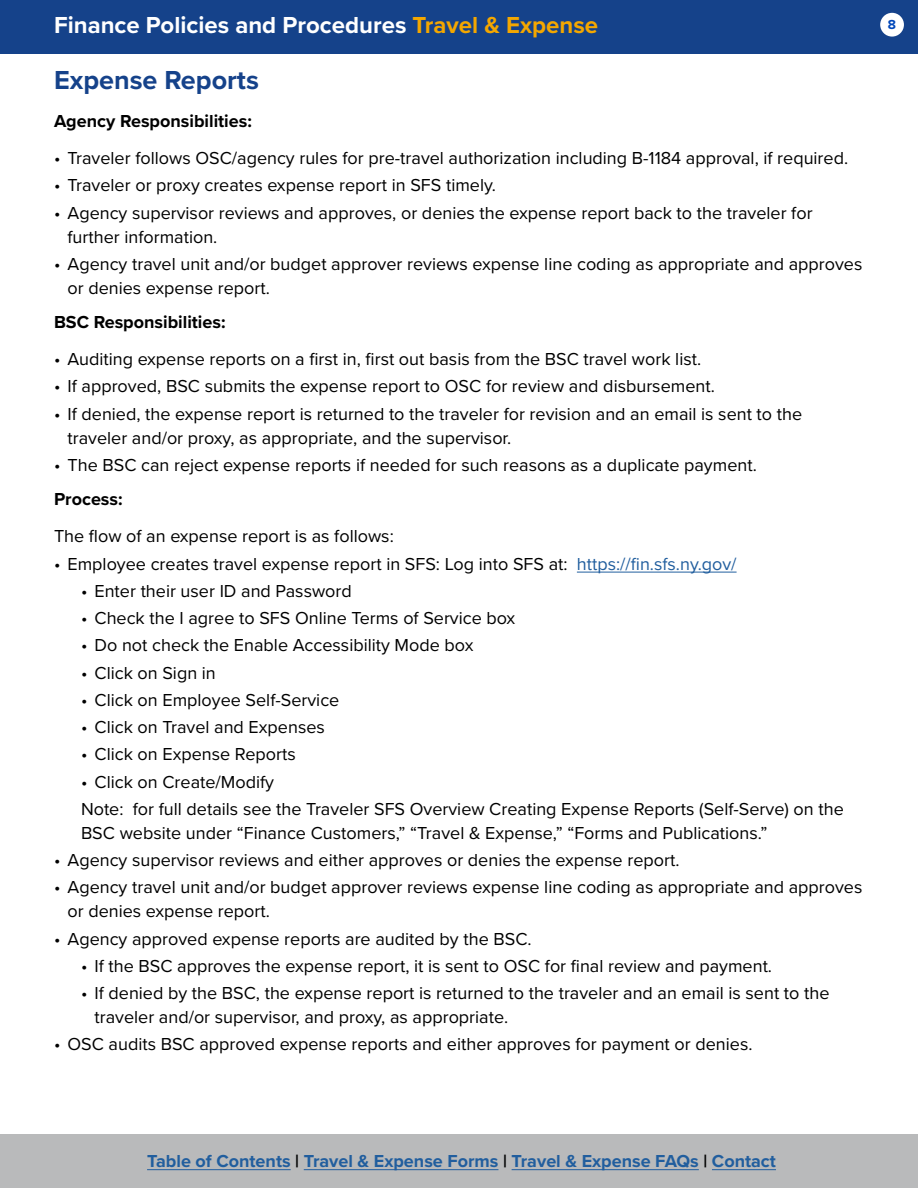
<style>
.page{position:relative;width:918px;height:1188px;background:#fff}
.page>*{position:absolute;margin:0;border:0;box-sizing:border-box;transform-origin:0 0}
.t1{font:700 27px "Proxima Nova";color:#15428a}
.t2{font:700 24px "Proxima Nova";color:#fff}
.Body{font:18px/24px "Proxima Nova";color:#000}
.t3{font:700 18px "Proxima Nova";color:#215e9e}
.Body-2{font:700 18px "Proxima Nova";color:#000}
.t4{font:700 13.5px "Proxima Nova";color:#0047ba}
.s1{color:#f4a700}
.s2{color:#215e9e}
.s3{color:#000}
</style>
<div class="page">
<div style="left:0;top:1134px;width:918px;height:54px;background:#b9babb"></div>
<hr style="left:147px;top:1169px;width:144px;height:1px;background:#215e9e">
<hr style="left:304px;top:1169px;width:194px;height:1px;background:#215e9e">
<hr style="left:512px;top:1169px;width:187px;height:1px;background:#215e9e">
<hr style="left:712px;top:1169px;width:64px;height:1px;background:#215e9e">
<div style="left:0;top:0;width:918px;height:54px;background:#15428a"></div>
<hr style="left:577px;top:572px;width:160px;height:1px;background:#215e9e">
<div style="left:880px;top:13px;width:24px;height:24px;background:#fff;border-radius:50%"></div>
<p class="t2" style="left:54px;top:7px;width:546px">Finance Policies and Procedures <span class="s1">Travel &amp; Expense</span></p>
<p class="t1" style="left:54px;top:60px;width:206px">Expense Reports</p>
<p class="Body-2" style="left:54px;top:107px;width:199px">Agency Responsibilities:</p>
<p class="Body" style="left:54px;top:145px;width:796px">• Traveler follows OSC/agency rules for pre-travel authorization including B-1184 approval, if required.</p>
<p class="Body" style="left:54px;top:172px;width:444px">• Traveler or proxy creates expense report in SFS timely.</p>
<p class="Body" style="left:68px;top:200px;width:747px;text-indent:-14px">• Agency supervisor reviews and approves, or denies the expense report back to the traveler for further information.</p>
<p class="Body" style="left:68px;top:251px;width:796px;text-indent:-14px">• Agency travel unit and/or budget approver reviews expense line coding as appropriate and approves or denies expense report.</p>
<p class="Body-2" style="left:54px;top:308px;width:173px">BSC Responsibilities:</p>
<p class="Body" style="left:54px;top:346px;width:649px">• Auditing expense reports on a first in, first out basis from the BSC travel work list.</p>
<p class="Body" style="left:54px;top:374px;width:662px">• If approved, BSC submits the expense report to OSC for review and disbursement.</p>
<p class="Body" style="left:68px;top:401px;width:736px;text-indent:-14px">• If denied, the expense report is returned to the traveler for revision and an email is sent to the traveler and/or proxy, as appropriate, and the supervisor.</p>
<p class="Body" style="left:54px;top:452px;width:704px">• The BSC can reject expense reports if needed for such reasons as a duplicate payment.</p>
<p class="Body-2" style="left:54px;top:486px;width:70px">Process:</p>
<p class="Body" style="left:54px;top:524px;width:341px">The flow of an expense report is as follows:</p>
<p class="Body" style="left:54px;top:551px;width:684px">• Employee creates travel expense report in SFS: Log into SFS at: <span class="s2">https://fin.sfs.ny.gov/</span></p>
<p class="Body" style="left:81px;top:578px;width:272px">• Enter their user ID and Password</p>
<p class="Body" style="left:81px;top:605px;width:436px">• Check the I agree to SFS Online Terms of Service box</p>
<p class="Body" style="left:81px;top:633px;width:394px">• Do not check the Enable Accessibility Mode box</p>
<p class="Body" style="left:81px;top:660px;width:136px">• Click on Sign in</p>
<p class="Body" style="left:81px;top:687px;width:260px">• Click on Employee Self-Service</p>
<p class="Body" style="left:81px;top:714px;width:245px">• Click on Travel and Expenses</p>
<p class="Body" style="left:81px;top:742px;width:216px">• Click on Expense Reports</p>
<p class="Body" style="left:81px;top:769px;width:195px">• Click on Create/Modify</p>
<p class="Body" style="left:81px;top:796px;width:764px">Note: for full details see the Traveler SFS Overview Creating Expense Reports (Self-Serve) on the<br>BSC website under “Finance Customers,” “Travel &amp; Expense,” “Forms and Publications.”</p>
<p class="Body" style="left:54px;top:847px;width:627px">• Agency supervisor reviews and either approves or denies the expense report.</p>
<p class="Body" style="left:68px;top:875px;width:796px;text-indent:-14px">• Agency travel unit and/or budget approver reviews expense line coding as appropriate and approves or denies expense report.</p>
<p class="Body" style="left:54px;top:926px;width:479px">• Agency approved expense reports are audited by the BSC.</p>
<p class="Body" style="left:81px;top:953px;width:693px">• If the BSC approves the expense report, it is sent to OSC for final review and payment.</p>
<p class="Body" style="left:94px;top:980px;width:737px;text-indent:-14px">• If denied by the BSC, the expense report is returned to the traveler and an email is sent to the traveler and/or supervisor, and proxy, as appropriate.</p>
<p class="Body" style="left:54px;top:1032px;width:700px">• OSC audits BSC approved expense reports and either approves for payment or denies.</p>
<p class="t4" style="left:888px;top:14px;width:10px">8</p>
<p class="t3" style="left:147px;top:1148px;width:630px">Table of Contents <span class="s3">|</span> Travel &amp; Expense Forms <span class="s3">|</span> Travel &amp; Expense FAQs <span class="s3">|</span> Contact</p>
</div>
